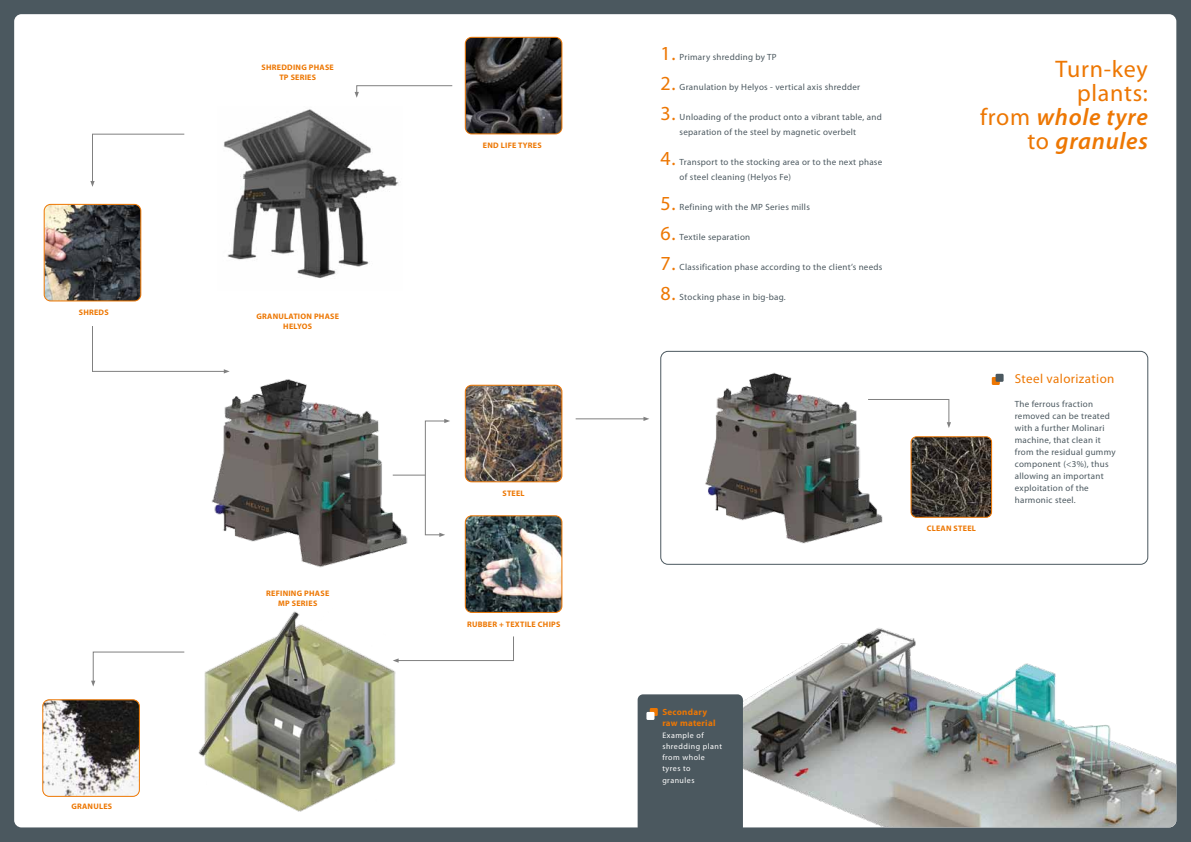
<style>
.page{position:relative;width:1191px;height:842px;background:#4b585f}
.page>*{position:absolute;margin:0;border:0;box-sizing:border-box;transform-origin:0 0}
.t1{font:24px/24px "Myriad Pro";letter-spacing:.03em;color:#ed7703;text-align:right}
.t2{font:italic 600 24px "Myriad Pro";letter-spacing:.03em;color:#ed7703}
.t3{font:20px "Myriad Pro";color:#ed7703}
.t4{font:13px "Myriad Pro";letter-spacing:.03em;color:#ed7703}
.t5{font:9px/12px "Myriad Pro";letter-spacing:.03em;color:#4b585f}
.t6{font:700 9px/11px "Myriad Pro";letter-spacing:.03em;color:#ed7703}
.t7{font:700 8px/10px "Myriad Pro";letter-spacing:.03em;color:#ed7703;text-align:center}
.t8{font:8px/11px "Myriad Pro";letter-spacing:.06em;color:#fff}
.s1{font-weight:600;font-style:italic}
.s2{font-weight:400;font-style:normal}
</style>
<div class="page">
<div style="left:14px;top:14px;width:1162px;height:813px;background:#fff;border-radius:7px"></div>
<div style="left:660px;top:351px;width:487px;height:213px;border:1px solid #4b585f;border-radius:7px"></div>
<img style="left:43px;top:701px;width:95px;height:95px">
<div style="left:43px;top:699px;width:97px;height:98px;border:1px solid #ed7703;border-radius:6px"></div>
<img style="left:465px;top:37px;width:97px;height:97px">
<div style="left:465px;top:37px;width:97px;height:97px;border:1px solid #ed7703;border-radius:6px"></div>
<img style="left:44px;top:204px;width:97px;height:97px">
<div style="left:44px;top:204px;width:97px;height:97px;border:1px solid #ed7703;border-radius:6px"></div>
<img style="left:465px;top:385px;width:97px;height:97px">
<div style="left:465px;top:385px;width:97px;height:97px;border:1px solid #ed7703;border-radius:6px"></div>
<img style="left:465px;top:516px;width:97px;height:95px">
<div style="left:465px;top:516px;width:97px;height:97px;border:1px solid #ed7703;border-radius:6px"></div>
<svg style="left:354px;top:86px;width:98px;height:12px"></svg>
<svg style="left:431px;top:419px;width:19px;height:118px"></svg>
<svg style="left:403px;top:636px;width:111px;height:25px"></svg>
<hr style="left:575px;top:419px;width:70px;height:1px;background:#808080">
<svg style="left:643px;top:417px;width:6px;height:4px"></svg>
<img style="left:198px;top:611px;width:205px;height:201px">
<div style="left:991px;top:377px;width:8px;height:8px;background:#ed7703"></div>
<div style="left:995px;top:374px;width:8px;height:8px;background:#4b585f"></div>
<svg style="left:92px;top:326px;width:81px;height:46px"></svg>
<svg style="left:90px;top:134px;width:94px;height:53px"></svg>
<svg style="left:91px;top:652px;width:93px;height:34px"></svg>
<img style="left:911px;top:437px;width:80px;height:80px">
<div style="left:911px;top:437px;width:80px;height:80px;border:1px solid #ed7703;border-radius:5px"></div>
<img style="left:223px;top:109px;width:176px;height:169px">
<svg style="left:904px;top:399px;width:47px;height:29px"></svg>
<img style="left:669px;top:351px;width:235px;height:193px">
<img style="left:743px;top:628px;width:433px;height:199px">
<div style="left:637px;top:694px;width:106px;height:138px;background:#4b585f;border-radius:5px"></div>
<svg style="left:650px;top:708px;width:8px;height:8px"></svg>
<div style="left:646px;top:712px;width:8px;height:8px;background:#fff"></div>
<img style="left:173px;top:369px;width:258px;height:199px">
<p class="t7" style="left:79px;top:307px;width:31px">SHREDS</p>
<p class="t7" style="left:71px;top:801px;width:42px">GRANULES</p>
<p class="t7" style="left:262px;top:62px;width:74px">SHREDDING PHASE<br>TP SERIES</p>
<p class="t7" style="left:256px;top:311px;width:84px">GRANULATION PHASE<br>HELYOS</p>
<p class="t7" style="left:266px;top:587px;width:65px">REFINING PHASE<br>MP SERIES</p>
<h2 class="t3" style="left:660px;top:41px;width:16px">1.</h2>
<p class="t5" style="left:679px;top:51px;width:99px">Primary shredding by TP</p>
<h2 class="t3" style="left:660px;top:71px;width:16px">2.</h2>
<p class="t5" style="left:679px;top:81px;width:182px">Granulation by Helyos - vertical axis shredder</p>
<h2 class="t3" style="left:660px;top:101px;width:16px">3.</h2>
<h1 class="t1" style="left:980px;top:57px;width:169px">Turn-key plants:<br>from <span class="s1">whole tyre</span></h1>
<p class="t5" style="left:679px;top:110px;width:204px;line-height:15px">Unloading of the product onto a vibrant table, and separation of the steel by magnetic overbelt</p>
<p class="t7" style="left:483px;top:140px;width:60px">END LIFE TYRES</p>
<h1 class="t2" style="left:1027px;top:126px;width:122px"><span class="s2">to</span> granules</h1>
<h2 class="t3" style="left:660px;top:146px;width:16px">4.</h2>
<p class="t5" style="left:679px;top:155px;width:204px;line-height:15px">Transport to the stocking area or to the next phase of steel cleaning (Helyos Fe)</p>
<p class="t7" style="left:502px;top:488px;width:24px">STEEL</p>
<p class="t7" style="left:467px;top:619px;width:95px">RUBBER + TEXTILE CHIPS</p>
<h2 class="t3" style="left:660px;top:191px;width:16px">5.</h2>
<p class="t5" style="left:679px;top:201px;width:132px">Refining with the MP Series mills</p>
<h2 class="t3" style="left:660px;top:221px;width:16px">6.</h2>
<p class="t5" style="left:679px;top:231px;width:72px">Textile separation</p>
<h2 class="t3" style="left:660px;top:251px;width:16px">7.</h2>
<p class="t5" style="left:679px;top:261px;width:204px">Classification phase according to the client’s needs</p>
<h2 class="t3" style="left:660px;top:281px;width:16px">8.</h2>
<p class="t5" style="left:679px;top:291px;width:108px">Stocking phase in big-bag.</p>
<p class="t7" style="left:926px;top:523px;width:51px">CLEAN STEEL</p>
<h3 class="t4" style="left:1014px;top:371px;width:101px">Steel valorization</h3>
<p class="t5" style="left:1014px;top:398px;width:102px">The ferrous fraction removed can be treated with a further Molinari machine, that clean it from the residual gummy component (&lt;3%), thus allowing an important exploitation of the harmonic steel.</p>
<p class="t6" style="left:662px;top:706px;width:55px">Secondary raw material</p>
<p class="t8" style="left:662px;top:729px;width:61px">Example of shredding plant from whole tyres to</p>
<p class="t8" style="left:662px;top:774px;width:34px">granules</p>
</div>
